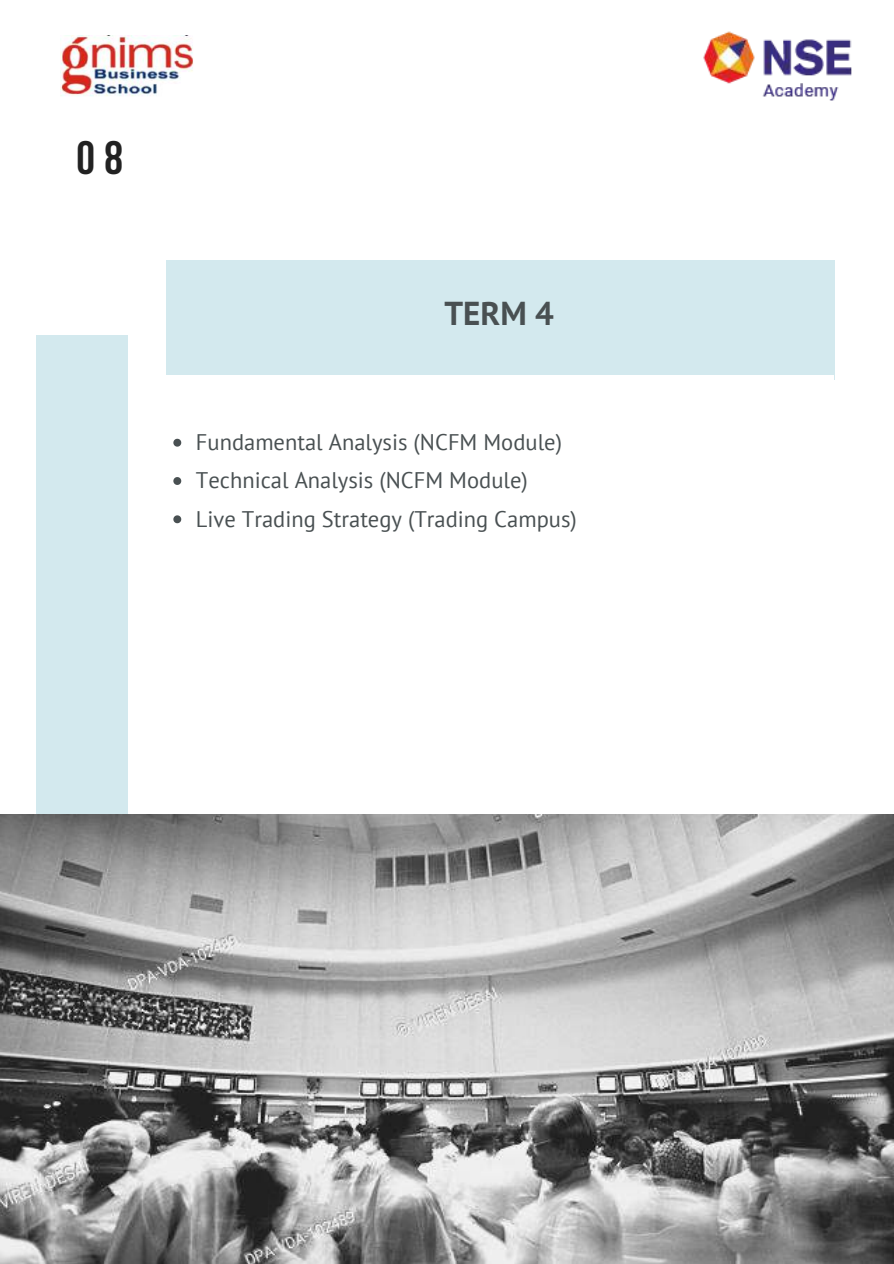
<style>
.page{position:relative;width:894px;height:1264px;background:#fff}
.page>*{position:absolute;margin:0;border:0;box-sizing:border-box;transform-origin:0 0}
.t1{font:700 46.65px "Bebas Neue";color:#222}
.t2{font:700 33px "PT Sans";color:#495052}
.t3{font:22.5px/38.2px "PT Sans";color:#495052}
</style>
<div class="page">
<div style="left:166px;top:260px;width:668px;height:175px;background:#d3e9ee"></div>
<div style="left:36px;top:335px;width:92px;height:928px;background:#d3e9ee"></div>
<div style="left:165px;top:376px;width:669px;height:61px;background:#fff"></div>
<img style="left:0;top:814px;width:893px;height:449px">
<svg style="left:173px;top:439px;width:8px;height:7px"></svg>
<svg style="left:173px;top:477px;width:8px;height:8px"></svg>
<svg style="left:173px;top:515px;width:8px;height:8px"></svg>
<img style="left:60px;top:36px;width:133px;height:60px">
<img style="left:703px;top:31px;width:149px;height:70px">
<h1 class="t1" style="left:77px;top:139px;width:48px">08</h1>
<h2 class="t2" style="left:444px;top:291px;width:111px">TERM 4</h2>
<p class="t3" style="left:196px;top:422px;width:382px">Fundamental Analysis (NCFM Module)<br>Technical Analysis (NCFM Module)<br>Live Trading Strategy (Trading Campus)</p>
</div>
